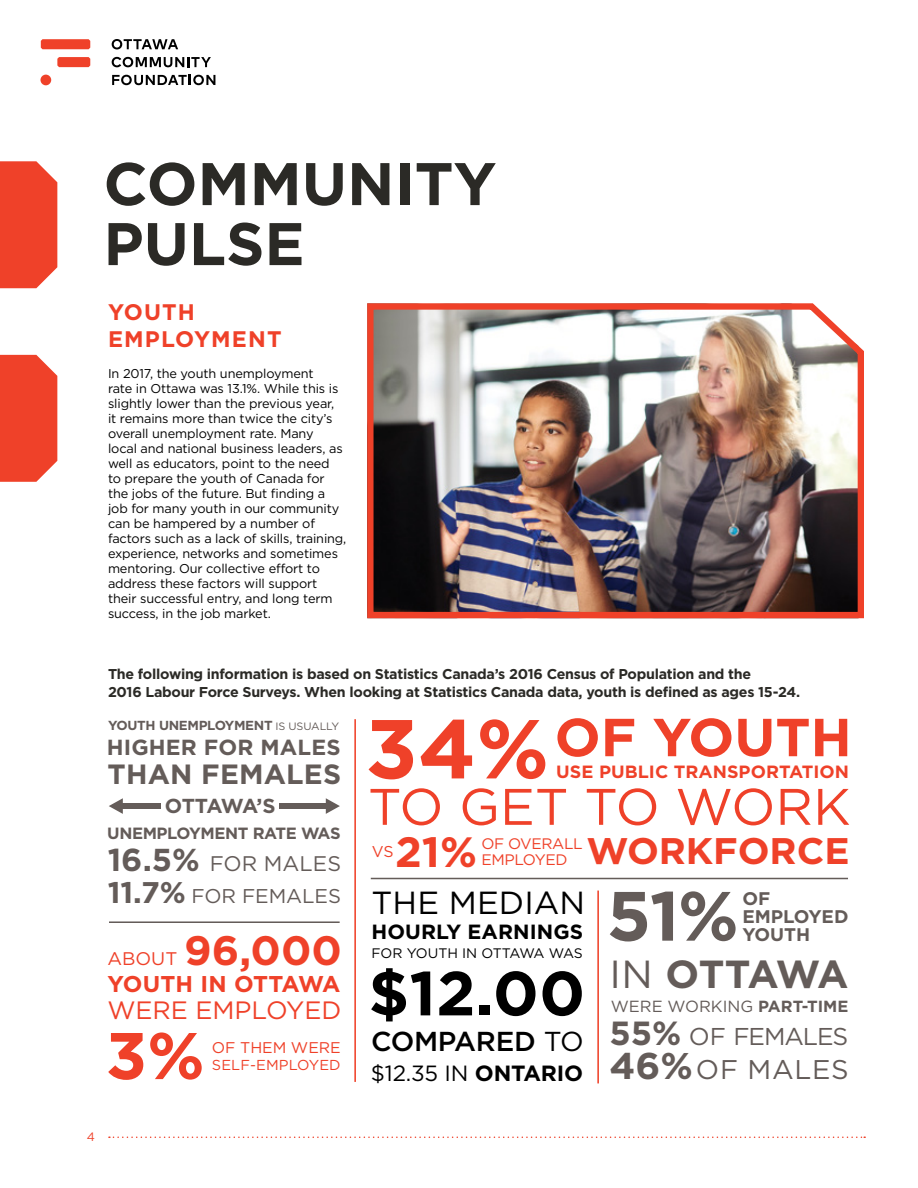
<style>
.page{position:relative;width:918px;height:1188px;background:#fff}
.page>*{position:absolute;margin:0;border:0;box-sizing:border-box;transform-origin:0 0}
.t1{font:700 69.6px "Gotham HTF";color:#645c59}
.t2{font:700 65.85px "Gotham HTF";color:#ef4129}
.t3{font:700 62.25px "Gotham HTF";color:#000}
.t4{font:700 60px/60px "Gotham HTF";color:#2b2a26}
.t5{font:700 53.4px "Gotham HTF";color:#ef4129}
.t6{font:51.3px "Gotham HTF";color:#ef4129}
.t7{font:700 42.3px "Gotham HTF";color:#ef4129}
.t8{font:700 41.1px "Gotham HTF";color:#ef4129}
.t9{font:700 39.15px "Gotham HTF";letter-spacing:-.08em;color:#645c59}
.t10{font:700 37.05px "Gotham HTF";letter-spacing:-.005em;color:#ef4129}
.t11{font:31.95px "Gotham HTF";color:#000}
.t12{font:700 27.75px "Gotham HTF";letter-spacing:.005em;color:#645c59}
.t13{font:500 27.45px "Gotham HTF";letter-spacing:-.01em;color:#000}
.t14{font:27px "Gotham HTF";letter-spacing:.025em;color:#645c59}
.t15{font:25.05px "Gotham HTF";letter-spacing:-.005em;color:#ef4129}
.t16{font:24.3px "Gotham HTF";letter-spacing:-.045em;color:#645c59}
.t17{font:700 22.8px "Gotham HTF";letter-spacing:-.005em;color:#ef4129}
.t18{font:700 22.5px/27px "Gotham HTF";letter-spacing:.05em;color:#ef4129}
.t19{font:22.05px "Gotham HTF";color:#000}
.t20{font:700 21.9px "Gotham HTF";letter-spacing:.005em;color:#645c59}
.t21{font:21.15px "Gotham HTF";color:#645c59}
.t22{font:700 20.55px "Gotham HTF";color:#000}
.t23{font:700 20.25px "Gotham HTF";letter-spacing:-.09em;color:#645c59}
.t24{font:19.95px "Gotham HTF";letter-spacing:-.005em;color:#645c59}
.t25{font:700 18.3px/18.1px "Gotham HTF";letter-spacing:-.005em;color:#645c59}
.t26{font:18.3px "Gotham HTF";color:#ef4129}
.t27{font:700 17.7px "Gotham HTF";color:#ef4129}
.t28{font:700 16.35px "Gotham HTF";letter-spacing:-.025em;color:#645c59}
.t29{font:16.2px "Gotham HTF";color:#645c59}
.t30{font:15.6px "Gotham HTF";color:#ef4129}
.t31{font:15.45px "Gotham HTF";letter-spacing:-.005em;color:#ef4129}
.t32{font:15.15px/16.8px "Gotham HTF";letter-spacing:-.025em;color:#ef4129}
.t33{font:14.4px "Gotham HTF";letter-spacing:.005em;color:#ef4129}
.t34{font:700 14.25px/18px "Gotham HTF";letter-spacing:-.02em;color:#2b2a26}
.t35{font:13.8px "Gotham HTF";letter-spacing:-.015em;color:#000}
.t36{font:700 13.05px "Gotham HTF";letter-spacing:-.025em;color:#645c59}
.t37{font:12.75px/15px "Gotham HTF";letter-spacing:-.01em;color:#000}
.t38{font:12.15px "Gotham HTF";color:#ef4129}
.s1{font-weight:400;font-size:10.65px}
.s2{font-weight:700;font-size:31.65px}
.s3{font-weight:700;font-size:29.85px}
.s4{font-size:83.4px}
.s5{font-weight:400}
.s6{font-weight:700;font-size:33.45px}
.s7{font-weight:700;font-size:37.2px}
.s8{font-weight:700}
</style>
<div class="page">
<svg style="left:41px;top:39px;width:49px;height:10px"></svg>
<svg style="left:57px;top:57px;width:33px;height:10px"></svg>
<div style="left:40px;top:75px;width:11px;height:10px;background:#ef4129;border-radius:50%"></div>
<svg style="left:112px;top:39px;width:66px;height:10px"></svg>
<svg style="left:112px;top:57px;width:99px;height:10px"></svg>
<svg style="left:112px;top:75px;width:103px;height:10px"></svg>
<svg style="left:109px;top:1137px;width:756px;height:1px"></svg>
<div style="left:279px;top:803px;width:49px;height:6px;background:#645c59"></div>
<svg style="left:326px;top:798px;width:14px;height:16px"></svg>
<div style="left:121px;top:803px;width:40px;height:6px;background:#645c59"></div>
<svg style="left:109px;top:798px;width:14px;height:16px"></svg>
<hr style="left:371px;top:878px;width:477px;height:1px;background:#645c59">
<hr style="left:354px;top:719px;width:2px;height:363px;background:#ef4129">
<hr style="left:597px;top:891px;width:2px;height:192px;background:#ef4129">
<hr style="left:109px;top:921px;width:231px;height:2px;background:#645c59">
<img style="left:367px;top:303px;width:497px;height:316px">
<div style="left:0;top:161px;width:57px;height:127px;background:#ef4129"></div>
<div style="left:0;top:355px;width:57px;height:127px;background:#ef4129"></div>
<h3 class="t4" style="left:104px;top:152px;width:394px">COMMUNITY<br>PULSE</h3>
<h3 class="t18" style="left:108px;top:298px;width:175px">YOUTH<br>EMPLOYMENT</h3>
<p class="t37" style="left:108px;top:366px;width:240px">In 2017, the youth unemployment<br>rate in Ottawa was 13.1%. While this is slightly lower than the previous year,<br>it remains more than twice the city’s overall unemployment rate. Many<br>local and national business leaders, as well as educators, point to the need<br>to prepare the youth of Canada for the jobs of the future. But finding a job for many youth in our community can be hampered by a number of factors such as a lack of skills, training, experience, networks and sometimes mentoring. Our collective effort to address these factors will support their successful entry, and long term success, in the job market.</p>
<p class="t34" style="left:108px;top:664px;width:694px">The following information is based on Statistics Canada’s 2016 Census of Population and the<br>2016 Labour Force Surveys. When looking at Statistics Canada data, youth is defined as ages 15-24.</p>
<p class="t36" style="left:108px;top:718px;width:232px">YOUTH UNEMPLOYMENT <span class="s1">IS USUALLY</span></p>
<h3 class="t20" style="left:107px;top:735px;width:235px">HIGHER FOR MALES</h3>
<h3 class="t12" style="left:108px;top:759px;width:235px">THAN FEMALES</h3>
<h3 class="t23" style="left:165px;top:794px;width:112px">OTTAWA’S</h3>
<p class="t28" style="left:107px;top:824px;width:235px">UNEMPLOYMENT RATE WAS</p>
<h3 class="t21" style="left:108px;top:852px;width:235px"><span class="s2">16.5%</span> FOR MALES</h3>
<h3 class="t24" style="left:108px;top:885px;width:235px"><span class="s3">11.7%</span> FOR FEMALES</h3>
<h3 class="t8" style="left:184px;top:927px;width:159px">96,000</h3>
<h3 class="t17" style="left:107px;top:971px;width:234px">YOUTH IN OTTAWA</h3>
<h3 class="t15" style="left:107px;top:997px;width:235px">WERE EMPLOYED</h3>
<p class="t31" style="left:212px;top:1039px;width:130px">OF THEM WERE</p>
<h3 class="t26" style="left:107px;top:948px;width:71px">ABOUT</h3>
<h2 class="t2" style="left:106px;top:1018px;width:101px">3%</h2>
<p class="t33" style="left:212px;top:1057px;width:130px">SELF-EMPLOYED</p>
<h3 class="t5" style="left:365px;top:706px;width:488px"><span class="s4">34%</span>OF YOUTH</h3>
<h3 class="t27" style="left:556px;top:761px;width:294px">USE PUBLIC TRANSPORTATION</h3>
<h3 class="t6" style="left:368px;top:778px;width:484px">TO GET TO WORK</h3>
<p class="t30" style="left:372px;top:842px;width:23px">VS</p>
<h3 class="t7" style="left:395px;top:828px;width:83px">21%</h3>
<p class="t32" style="left:481px;top:835px;width:103px">OF OVERALL<br>EMPLOYED</p>
<h3 class="t10" style="left:587px;top:830px;width:264px">WORKFORCE</h3>
<h3 class="t25" style="left:742px;top:889px;width:108px">OF<br>EMPLOYED<br>YOUTH</h3>
<h1 class="t1" style="left:607px;top:876px;width:134px">51%</h1>
<h3 class="t11" style="left:372px;top:885px;width:215px">THE MEDIAN</h3>
<h3 class="t22" style="left:372px;top:920px;width:213px">HOURLY EARNINGS</h3>
<p class="t35" style="left:372px;top:946px;width:213px">FOR YOUTH IN OTTAWA WAS</p>
<h3 class="t9" style="left:609px;top:951px;width:241px"><span class="s5">IN</span> OTTAWA</h3>
<h3 class="t16" style="left:609px;top:1023px;width:240px"><span class="s6">55%</span> OF FEMALES</h3>
<h3 class="t14" style="left:609px;top:1054px;width:241px"><span class="s7">46%</span>OF MALES</h3>
<h3 class="t3" style="left:368px;top:957px;width:218px">$12.00</h3>
<p class="t29" style="left:611px;top:997px;width:239px">WERE WORKING <span class="s8">PART-TIME</span></p>
<h3 class="t13" style="left:371px;top:1026px;width:214px">COMPARED <span class="s5">TO</span></h3>
<h3 class="t19" style="left:371px;top:1061px;width:214px">$12.35 IN <span class="s8">ONTARIO</span></h3>
<p class="t38" style="left:87px;top:1130px;width:10px">4</p>
</div>
